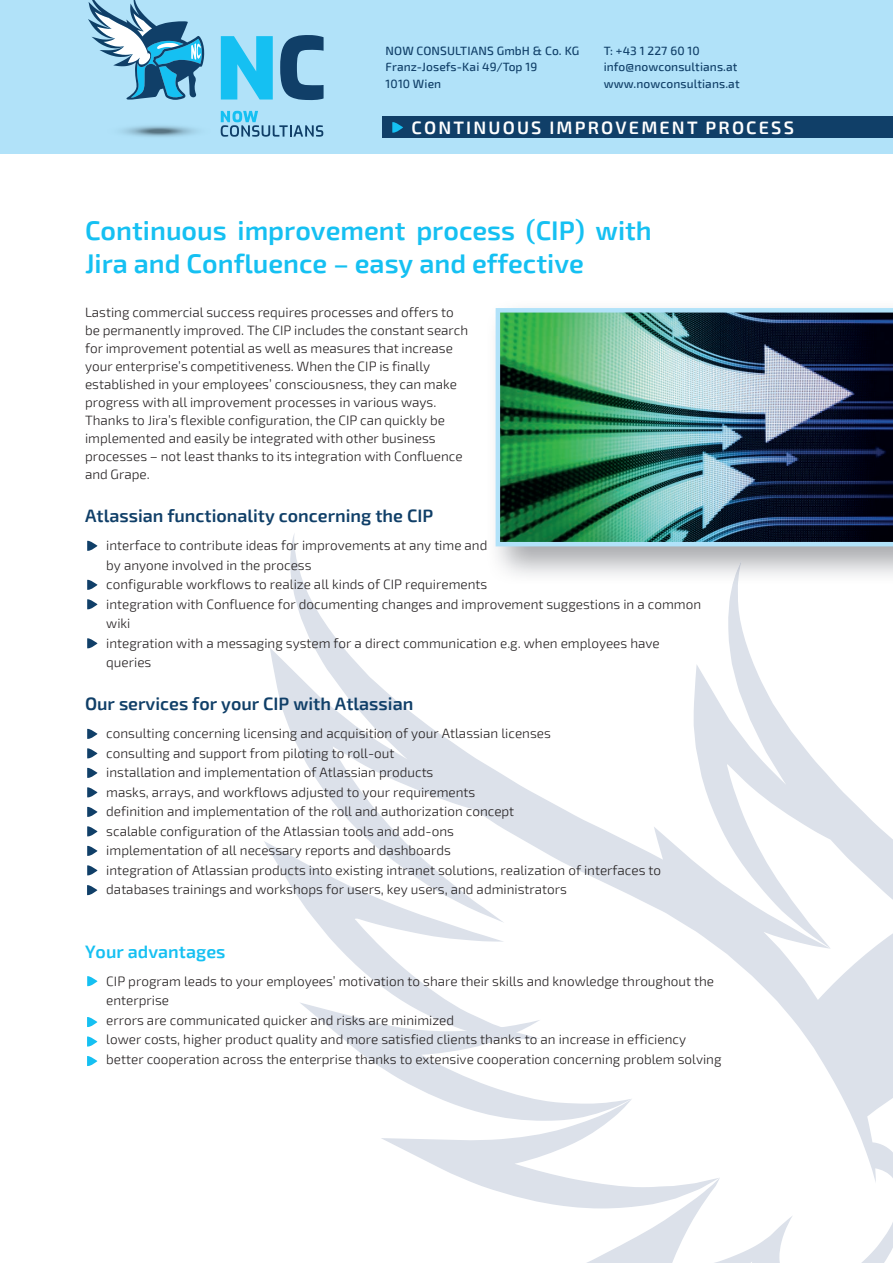
<style>
.page{position:relative;width:893px;height:1263px;background:#fff}
.page>*{position:absolute;margin:0;border:0;box-sizing:border-box;transform-origin:0 0}
.t1{font:600 27px/33px "Exo 2";color:#15c0f2}
.t2{font:600 18px "Exo 2";color:#103f68}
.t3{font:600 18px "Exo 2";letter-spacing:.12em;color:#fff}
.t4{font:600 18px "Exo 2";color:#15c0f2}
.t5{font:300 13.5px/19.5px "Exo 2";color:#231f20}
.t6{font:500 12px/16.5px "Exo 2";letter-spacing:.01em;color:#103f68}
</style>
<div class="page">
<svg style="left:270px;top:534px;width:623px;height:729px"></svg>
<div style="left:0;top:0;width:893px;height:153px;background:#b1e2f9"></div>
<svg style="left:221px;top:111px;width:102px;height:26px"></svg>
<svg style="left:280px;top:35px;width:44px;height:65px"></svg>
<svg style="left:221px;top:36px;width:52px;height:64px"></svg>
<svg style="left:88px;top:0;width:116px;height:100px"></svg>
<div style="left:383px;top:117px;width:510px;height:21px;background:#103f68"></div>
<svg style="left:392px;top:122px;width:11px;height:11px"></svg>
<img style="left:487px;top:308px;width:406px;height:277px">
<img style="left:732px;top:560px;width:10px;height:25px">
<img style="left:496px;top:308px;width:397px;height:238px">
<svg style="left:87px;top:540px;width:11px;height:11px"></svg>
<svg style="left:87px;top:579px;width:11px;height:11px"></svg>
<svg style="left:87px;top:599px;width:11px;height:11px"></svg>
<svg style="left:87px;top:638px;width:11px;height:11px"></svg>
<svg style="left:87px;top:728px;width:11px;height:11px"></svg>
<svg style="left:87px;top:748px;width:11px;height:11px"></svg>
<svg style="left:87px;top:767px;width:11px;height:11px"></svg>
<svg style="left:87px;top:787px;width:11px;height:11px"></svg>
<svg style="left:87px;top:806px;width:11px;height:11px"></svg>
<svg style="left:87px;top:826px;width:11px;height:11px"></svg>
<svg style="left:87px;top:845px;width:11px;height:11px"></svg>
<svg style="left:87px;top:865px;width:11px;height:11px"></svg>
<svg style="left:87px;top:885px;width:10px;height:11px"></svg>
<svg style="left:87px;top:976px;width:11px;height:11px"></svg>
<svg style="left:87px;top:1017px;width:10px;height:10px"></svg>
<svg style="left:87px;top:1036px;width:10px;height:11px"></svg>
<svg style="left:87px;top:1056px;width:10px;height:10px"></svg>
<p class="t6" style="left:386px;top:42px;width:195px">NOW CONSULTIANS GmbH &amp; Co. KG<br>Franz-Josefs-Kai 49/Top 19<br>1010 Wien</p>
<p class="t6" style="left:604px;top:42px;width:137px">T: +43 1 227 60 10 info@nowconsultians.at www.nowconsultians.at</p>
<h2 class="t3" style="left:411px;top:117px;width:384px">CONTINUOUS IMPROVEMENT PROCESS</h2>
<h1 class="t1" style="left:85px;top:215px;width:568px">Continuous improvement process (CIP) with<br>Jira and Confluence – easy and effective</h1>
<p class="t5" style="left:85px;top:303px;width:385px;line-height:18px">Lasting commercial success requires processes and offers to be permanently improved. The CIP includes the constant search for improvement potential as well as measures that increase your enterprise’s competitiveness. When the CIP is finally established in your employees’ consciousness, they can make progress with all improvement processes in various ways.<br>Thanks to Jira’s flexible configuration, the CIP can quickly be implemented and easily be integrated with other business processes – not least thanks to its integration with Confluence and Grape.</p>
<h2 class="t2" style="left:85px;top:505px;width:350px">Atlassian functionality concerning the CIP</h2>
<p class="t5" style="left:106px;top:536px;width:596px">interface to contribute ideas for improvements at any time and<br>by anyone involved in the process<br>configurable workflows to realize all kinds of CIP requirements<br>integration with Confluence for documenting changes and improvement suggestions in a common wiki<br>integration with a messaging system for a direct communication e.g. when employees have queries</p>
<h2 class="t2" style="left:85px;top:693px;width:330px">Our services for your CIP with Atlassian</h2>
<p class="t5" style="left:106px;top:724px;width:556px">consulting concerning licensing and acquisition of your Atlassian licenses<br>consulting and support from piloting to roll-out<br>installation and implementation of Atlassian products<br>masks, arrays, and workflows adjusted to your requirements<br>definition and implementation of the roll and authorization concept<br>scalable configuration of the Atlassian tools and add-ons<br>implementation of all necessary reports and dashboards<br>integration of Atlassian products into existing intranet solutions, realization of interfaces to databases trainings and workshops for users, key users, and administrators</p>
<h2 class="t4" style="left:85px;top:941px;width:142px">Your advantages</h2>
<p class="t5" style="left:106px;top:971px;width:617px">CIP program leads to your employees’ motivation to share their skills and knowledge throughout the enterprise<br>errors are communicated quicker and risks are minimized<br>lower costs, higher product quality and more satisfied clients thanks to an increase in efficiency better cooperation across the enterprise thanks to extensive cooperation concerning problem solving</p>
</div>
